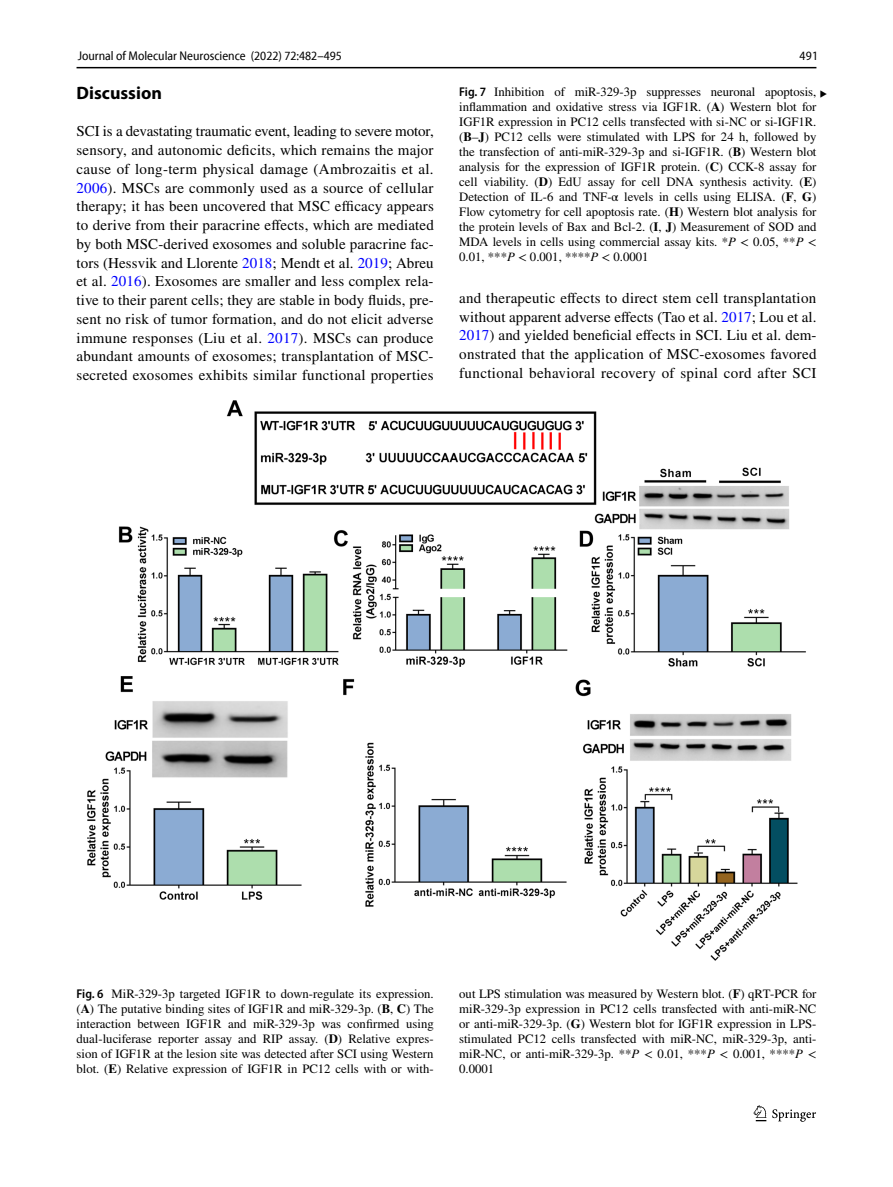
<style>
.page{position:relative;width:893px;height:1187px;background:#fff}
.page>*{position:absolute;margin:0;border:0;box-sizing:border-box;transform-origin:0 0}
.t1{font:700 18px "Myriad Pro";color:#000}
.t2{font:15px/18.8px "STIX";letter-spacing:.02em;color:#000;text-align:justify}
.t3{font:12.75px/15px "STIX";color:#000;text-align:justify}
.t4{font:semi-condensed 12.75px "Myriad Pro Unic";color:#000}
.t5{font:semi-condensed 12.75px "Krncsw Yntgcs Myriad Pro";color:#000}
.t6{font:12px "STIX Math";color:#000}
.s1{color:#00f}
.s2{font-family:"Myriad Pro";font-weight:600;font-stretch:semi-condensed}
.s3{font-weight:700}
.s4{font-style:italic}
</style>
<div class="page">
<hr style="left:77px;top:67px;width:739px;height:1px;background:#000">
<img style="left:87px;top:400px;width:719px;height:561px">
<svg style="left:753px;top:1105px;width:13px;height:16px"></svg>
<svg style="left:772px;top:1109px;width:44px;height:12px"></svg>
<p class="t4" style="left:78px;top:51px;width:266px">Journal of Molecular Neuroscience (2022) 72:482–495</p>
<p class="t5" style="left:799px;top:51px;width:20px">491</p>
<h1 class="t1" style="left:77px;top:81px;width:87px">Discussion</h1>
<p class="t2" style="left:77px;top:123px;width:359px">SCI is a devastating traumatic event, leading to severe motor, sensory, and autonomic deficits, which remains the major cause of long-term physical damage (Ambrozaitis et al.<br><span class="s1">2006</span>). MSCs are commonly used as a source of cellular therapy; it has been uncovered that MSC efficacy appears to derive from their paracrine effects, which are mediated by both MSC-derived exosomes and soluble paracrine fac&shy;tors (Hessvik and Llorente <span class="s1">2018</span>; Mendt et al. <span class="s1">2019</span>; Abreu et al. <span class="s1">2016</span>). Exosomes are smaller and less complex rela&shy;tive to their parent cells; they are stable in body fluids, pre&shy;sent no risk of tumor formation, and do not elicit adverse immune responses (Liu et al. <span class="s1">2017</span>). MSCs can produce abundant amounts of exosomes; transplantation of MSC&shy;secreted exosomes exhibits similar functional properties</p>
<p class="t3" style="left:459px;top:85px;width:359px"><span class="s2">Fig. 7</span> Inhibition of miR-329-3p suppresses neuronal apoptosis, inflammation and oxidative stress via IGF1R. (<span class="s3">A</span>) Western blot for IGF1R expression in PC12 cells transfected with si-NC or si-IGF1R. (<span class="s3">B</span>–<span class="s3">J</span>) PC12 cells were stimulated with LPS for 24 h, followed by the transfection of anti-miR-329-3p and si-IGF1R. (<span class="s3">B</span>) Western blot analysis for the expression of IGF1R protein. (<span class="s3">C</span>) CCK-8 assay for cell viability. (<span class="s3">D</span>) EdU assay for cell DNA synthesis activity. (<span class="s3">E</span>)<br>Detection of IL-6 and TNF-α levels in cells using ELISA. (<span class="s3">F</span>, <span class="s3">G</span>)<br>Flow cytometry for cell apoptosis rate. (<span class="s3">H</span>) Western blot analysis for the protein levels of Bax and Bcl-2. (<span class="s3">I</span>, <span class="s3">J</span>) Measurement of SOD and MDA levels in cells using commercial assay kits. *<span class="s4">P</span> &lt; 0.05, **<span class="s4">P</span> &lt; 0.01, ***<span class="s4">P</span> &lt; 0.001, ****<span class="s4">P</span> &lt; 0.0001</p>
<p class="t6" style="left:827px;top:102px;width:9px;rotate:-180deg">◂</p>
<p class="t2" style="left:459px;top:289px;width:359px">and therapeutic effects to direct stem cell transplantation without apparent adverse effects (Tao et al. <span class="s1">2017</span>; Lou et al.<br><span class="s1">2017</span>) and yielded beneficial effects in SCI. Liu et al. dem&shy;onstrated that the application of MSC-exosomes favored functional behavioral recovery of spinal cord after SCI</p>
<p class="t3" style="left:77px;top:986px;width:359px"><span class="s2">Fig. 6</span> MiR-329-3p targeted IGF1R to down-regulate its expression. (<span class="s3">A</span>) The putative binding sites of IGF1R and miR-329-3p. (<span class="s3">B</span>, <span class="s3">C</span>) The interaction between IGF1R and miR-329-3p was confirmed using dual-luciferase reporter assay and RIP assay. (<span class="s3">D</span>) Relative expres&shy;sion of IGF1R at the lesion site was detected after SCI using Western blot. (<span class="s3">E</span>) Relative expression of IGF1R in PC12 cells with or with-</p>
<p class="t3" style="left:459px;top:986px;width:359px">out LPS stimulation was measured by Western blot. (<span class="s3">F</span>) qRT-PCR for miR-329-3p expression in PC12 cells transfected with anti-miR-NC or anti-miR-329-3p. (<span class="s3">G</span>) Western blot for IGF1R expression in LPS&shy;stimulated PC12 cells transfected with miR-NC, miR-329-3p, anti&shy;miR-NC, or anti-miR-329-3p. **<span class="s4">P</span> &lt; 0.01, ***<span class="s4">P</span> &lt; 0.001, ****<span class="s4">P</span> &lt; 0.0001</p>
</div>
